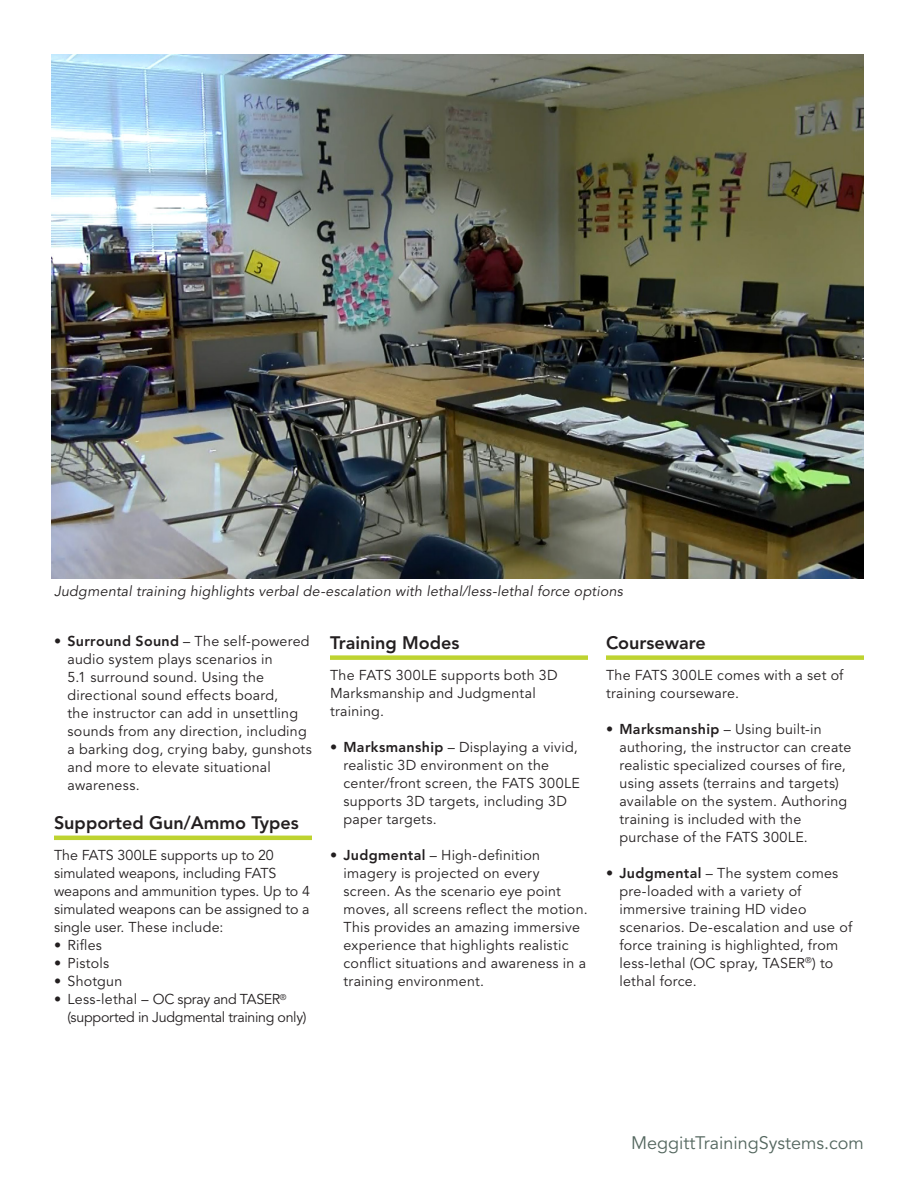
<style>
.page{position:relative;width:918px;height:1188px;background:#fff}
.page>*{position:absolute;margin:0;border:0;box-sizing:border-box;transform-origin:0 0}
.t1{font:800 18px "Avenir LT Std";color:#231f20}
.t2{font:18px "Avenir LT Std";color:#54675f}
.t3{font:14.25px/18px "Avenir LT Std";letter-spacing:.015em;color:#231f20}
.t4{font:italic 14.25px "Avenir LT Std";letter-spacing:.015em;color:#231f20}
.t5{font:14.25px/18px "Avenir LT Std";letter-spacing:-.02em;color:#231f20}
.s1{font-weight:800}
</style>
<div class="page">
<hr style="left:54px;top:836px;width:258px;height:4px;background:#bed330">
<div style="left:330px;top:655px;width:258px;height:5px;background:#bed330"></div>
<div style="left:606px;top:655px;width:258px;height:5px;background:#bed330"></div>
<img style="left:51px;top:54px;width:813px;height:525px">
<p class="t4" style="left:54px;top:582px;width:571px">Judgmental training highlights verbal de-escalation with lethal/less-lethal force options</p>
<p class="t3" style="left:68px;top:632px;width:246px;text-indent:-14px">• <span class="s1">Surround Sound</span> – The self-powered audio system plays scenarios in<br>5.1 surround sound. Using the directional sound effects board,<br>the instructor can add in unsettling sounds from any direction, including a barking dog, crying baby, gunshots and more to elevate situational awareness.</p>
<p class="t1" style="left:54px;top:812px;width:246px">Supported Gun/Ammo Types</p>
<p class="t3" style="left:54px;top:847px;width:257px">The FATS 300LE supports up to 20 simulated weapons, including FATS weapons and ammunition types. Up to 4 simulated weapons can be assigned to a single user. These include:</p>
<p class="t3" style="left:54px;top:937px;width:49px">• Rifles</p>
<p class="t3" style="left:54px;top:955px;width:57px">• Pistols</p>
<p class="t3" style="left:54px;top:973px;width:70px">• Shotgun</p>
<p class="t5" style="left:67px;top:991px;width:240px;text-indent:-13px">• Less-lethal – OC spray and TASER<sup>® </sup>(supported in Judgmental training only)</p>
<p class="t1" style="left:330px;top:632px;width:131px">Training Modes</p>
<p class="t3" style="left:330px;top:667px;width:229px">The FATS 300LE supports both 3D<br>Marksmanship and Judgmental training.</p>
<p class="t3" style="left:343px;top:739px;width:238px;text-indent:-13px">• <span class="s1">Marksmanship</span> – Displaying a vivid, realistic 3D environment on the center/front screen, the FATS 300LE supports 3D targets, including 3D paper targets.</p>
<p class="t3" style="left:343px;top:847px;width:246px;text-indent:-13px">• <span class="s1">Judgmental</span> – High-definition imagery is projected on every screen. As the scenario eye point moves, all screens reflect the motion.<br>This provides an amazing immersive experience that highlights realistic conflict situations and awareness in a training environment.</p>
<p class="t1" style="left:606px;top:632px;width:101px">Courseware</p>
<p class="t3" style="left:606px;top:667px;width:239px">The FATS 300LE comes with a set of training courseware.</p>
<p class="t3" style="left:619px;top:721px;width:233px;text-indent:-13px">• <span class="s1">Marksmanship</span> – Using built-in authoring, the instructor can create realistic specialized courses of fire, using assets (terrains and targets) available on the system. Authoring training is included with the purchase of the FATS 300LE.</p>
<p class="t3" style="left:619px;top:865px;width:234px;text-indent:-13px">• <span class="s1">Judgmental</span> – The system comes pre-loaded with a variety of immersive training HD video scenarios. De-escalation and use of force training is highlighted, from less-lethal (OC spray, TASER<sup>®</sup>) to lethal force.</p>
<p class="t2" style="left:631px;top:1133px;width:234px">MeggittTrainingSystems.com</p>
</div>
